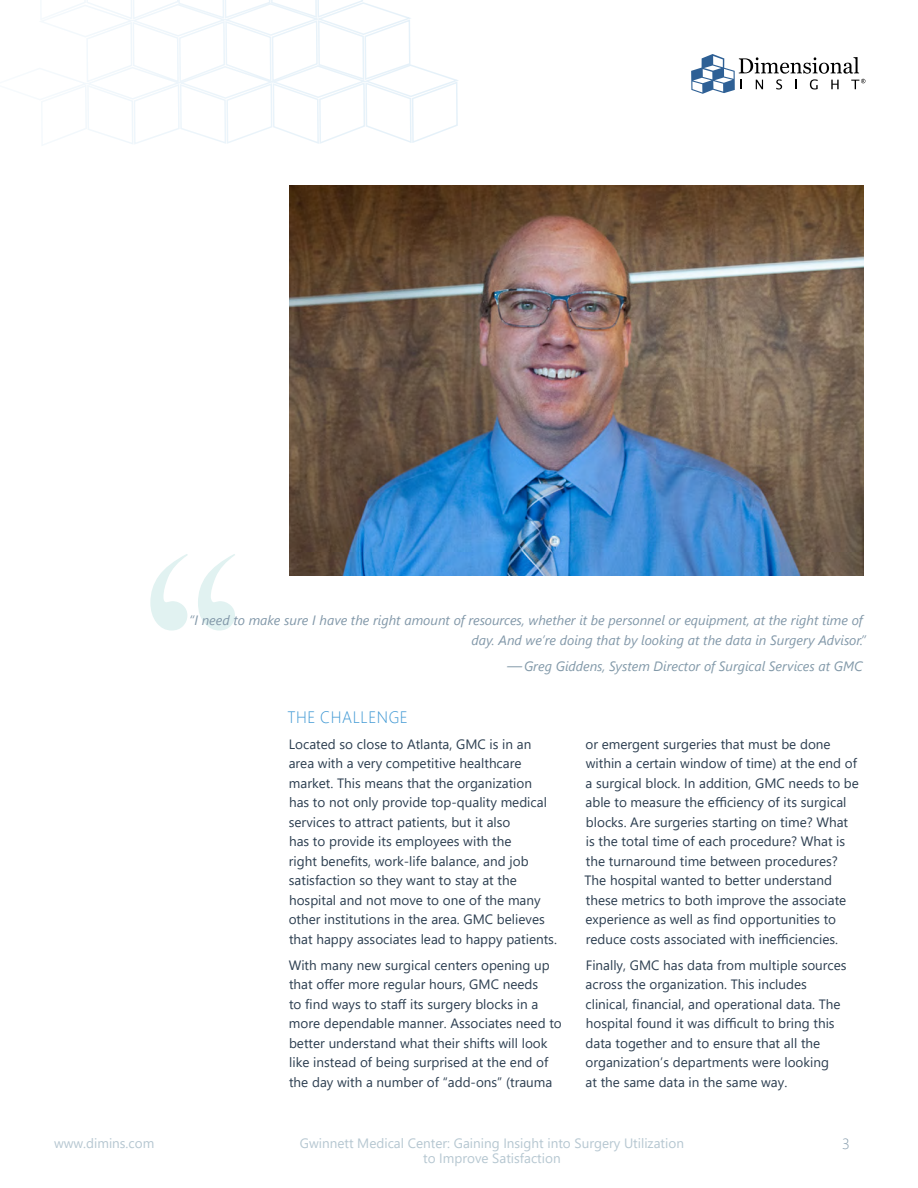
<style>
.page{position:relative;width:918px;height:1188px;background:#fff}
.page>*{position:absolute;margin:0;border:0;box-sizing:border-box;transform-origin:0 0}
.t1{font:285px "Felix Titling";color:#e1f2f1}
.t2{font:300 16.5px "Segoe UI";letter-spacing:.035em;color:#3d97d3}
.t3{font:300 15px "Segoe UI";color:#8097a8}
.t4{font:13.5px/19.5px "Segoe UI";color:#2c3e50}
.t5{font:italic 13.5px/19.5px "Segoe UI";color:#8298a9;text-align:right}
.t6{font:13.5px "Segoe UI";color:#b6c7d1}
.t7{font:italic 13.5px "Segoe UI";color:#8299a9}
.s1{font-size:15px}
</style>
<div class="page">
<img style="left:289px;top:185px;width:574px;height:391px">
<svg style="left:691px;top:54px;width:174px;height:40px"></svg>
<svg style="left:39px;top:0;width:419px;height:146px"></svg>
<h1 class="t1" style="left:145px;top:497px;width:96px">“</h1>
<p class="t5" style="left:189px;top:609px;width:678px">“I need to make sure I have the right amount of resources, whether it be personnel or equipment, at the right time of day. And we’re doing that by looking at the data in Surgery Advisor.”</p>
<p class="t7" style="left:507px;top:654px;width:357px"><span class="s1">—</span> Greg Giddens, System Director of Surgical Services at GMC</p>
<p class="t2" style="left:287px;top:701px;width:122px">THE CHALLENGE</p>
<p class="t4" style="left:289px;top:733px;width:270px">Located so close to Atlanta, GMC is in an area with a very competitive healthcare market. This means that the organization<br>has to not only provide top-quality medical services to attract patients, but it also<br>has to provide its employees with the<br>right benefits, work-life balance, and job satisfaction so they want to stay at the hospital and not move to one of the many other institutions in the area. GMC believes that happy associates lead to happy patients.</p>
<p class="t4" style="left:289px;top:954px;width:275px">With many new surgical centers opening up that offer more regular hours, GMC needs<br>to find ways to staff its surgery blocks in a more dependable manner. Associates need to better understand what their shifts will look like instead of being surprised at the end of the day with a number of “add-ons” (trauma</p>
<p class="t4" style="left:585px;top:733px;width:276px">or emergent surgeries that must be done within a certain window of time) at the end of a surgical block. In addition, GMC needs to be able to measure the efficiency of its surgical blocks. Are surgeries starting on time? What is the total time of each procedure? What is the turnaround time between procedures?<br>The hospital wanted to better understand these metrics to both improve the associate experience as well as find opportunities to reduce costs associated with inefficiencies.</p>
<p class="t4" style="left:586px;top:954px;width:263px">Finally, GMC has data from multiple sources across the organization. This includes clinical, financial, and operational data. The hospital found it was difficult to bring this data together and to ensure that all the organization’s departments were looking<br>at the same data in the same way.</p>
<p class="t6" style="left:54px;top:1131px;width:102px">www.dimins.com</p>
<p class="t6" style="left:300px;top:1131px;width:386px">Gwinnett Medical Center: Gaining Insight into Surgery Utilization</p>
<p class="t3" style="left:842px;top:1130px;width:9px">3</p>
<p class="t6" style="left:423px;top:1146px;width:139px">to Improve Satisfaction</p>
</div>
